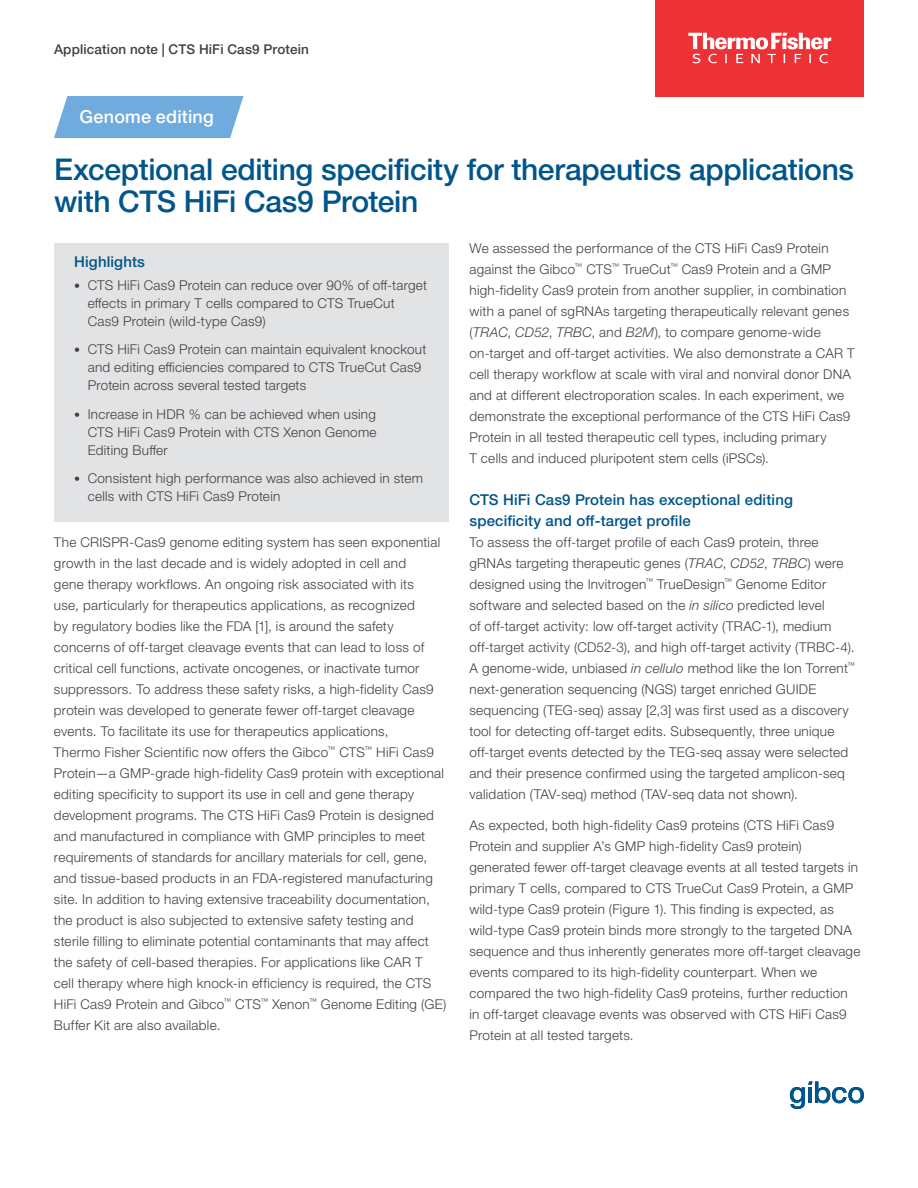
<style>
.page{position:relative;width:918px;height:1188px;background:#fff}
.page>*{position:absolute;margin:0;border:0;box-sizing:border-box;transform-origin:0 0}
.t1{font:500 30px/31.5px "Helvetica Neue LTW1 G";letter-spacing:-.01em;color:#00558a}
.t2{font:500 18px "Helvetica Neue LTW1 G";letter-spacing:.01em;color:#fff}
.t3{font:500 15px/21px "Helvetica Neue LTW1 G";letter-spacing:.01em;color:#00558a}
.t4{font:300 13.5px/21px "Helvetica Neue LTW1 G";letter-spacing:.02em;color:#414042}
.t5{font:500 13.5px "Helvetica Neue LTW1 G";letter-spacing:.01em;color:#414042}
.s1{font-size:12px}
.s2{font-style:italic}
</style>
<div class="page">
<svg style="left:54px;top:96px;width:190px;height:42px;background:#7ab1df"></svg>
<div style="left:656px;top:0;width:208px;height:96px;background:#ee3134"></div>
<svg style="left:688px;top:33px;width:143px;height:30px"></svg>
<div style="left:54px;top:243px;width:394px;height:278px;background:#e2e3e4"></div>
<svg style="left:790px;top:1081px;width:74px;height:28px"></svg>
<p class="t5" style="left:54px;top:41px;width:257px">Application note | CTS HiFi Cas9 Protein</p>
<h2 class="t2" style="left:80px;top:106px;width:136px">Genome editing</h2>
<h1 class="t1" style="left:54px;top:154px;width:802px">Exceptional editing specificity for therapeutics applications with CTS HiFi Cas9 Protein</h1>
<p class="t3" style="left:74px;top:251px;width:72px">Highlights</p>
<p class="t4" style="left:88px;top:276px;width:341px;line-height:18px;text-indent:-14px"><span class="s1">•</span> CTS HiFi Cas9 Protein can reduce over 90% of off-target effects in primary T cells compared to CTS TrueCut<br>Cas9 Protein (wild-type Cas9)</p>
<p class="t4" style="left:88px;top:340px;width:340px;line-height:18px;text-indent:-14px"><span class="s1">•</span> CTS HiFi Cas9 Protein can maintain equivalent knockout and editing efficiencies compared to CTS TrueCut Cas9<br>Protein across several tested targets</p>
<p class="t4" style="left:88px;top:405px;width:290px;line-height:18px;text-align:justify;text-indent:-14px"><span class="s1">•</span> Increase in HDR % can be achieved when using CTS HiFi Cas9 Protein with CTS Xenon Genome Editing Buffer</p>
<p class="t4" style="left:88px;top:469px;width:337px;line-height:18px;text-indent:-14px"><span class="s1">•</span> Consistent high performance was also achieved in stem cells with CTS HiFi Cas9 Protein</p>
<p class="t4" style="left:54px;top:531px;width:394px">The CRISPR-Cas9 genome editing system has seen exponential growth in the last decade and is widely adopted in cell and<br>gene therapy workflows. An ongoing risk associated with its<br>use, particularly for therapeutics applications, as recognized<br>by regulatory bodies like the FDA [1], is around the safety concerns of off-target cleavage events that can lead to loss of critical cell functions, activate oncogenes, or inactivate tumor suppressors. To address these safety risks, a high-fidelity Cas9 protein was developed to generate fewer off-target cleavage events. To facilitate its use for therapeutics applications,<br>Thermo Fisher Scientific now offers the Gibco<sup>™</sup> CTS<sup>™</sup> HiFi Cas9<br>Protein—a GMP-grade high-fidelity Cas9 protein with exceptional editing specificity to support its use in cell and gene therapy development programs. The CTS HiFi Cas9 Protein is designed and manufactured in compliance with GMP principles to meet requirements of standards for ancillary materials for cell, gene, and tissue-based products in an FDA-registered manufacturing site. In addition to having extensive traceability documentation, the product is also subjected to extensive safety testing and sterile filling to eliminate potential contaminants that may affect the safety of cell-based therapies. For applications like CAR T<br>cell therapy where high knock-in efficiency is required, the CTS HiFi Cas9 Protein and Gibco<sup>™</sup> CTS<sup>™</sup> Xenon<sup>™</sup> Genome Editing (GE)<br>Buffer Kit are also available.</p>
<p class="t4" style="left:469px;top:237px;width:387px">We assessed the performance of the CTS HiFi Cas9 Protein against the Gibco<sup>™</sup> CTS<sup>™</sup> TrueCut<sup>™</sup> Cas9 Protein and a GMP high-fidelity Cas9 protein from another supplier, in combination with a panel of sgRNAs targeting therapeutically relevant genes (<span class="s2">TRAC</span>, <span class="s2">CD52</span>, <span class="s2">TRBC</span>, and <span class="s2">B2M</span>), to compare genome-wide on-target and off-target activities. We also demonstrate a CAR T cell therapy workflow at scale with viral and nonviral donor DNA and at different electroporation scales. In each experiment, we demonstrate the exceptional performance of the CTS HiFi Cas9<br>Protein in all tested therapeutic cell types, including primary<br>T cells and induced pluripotent stem cells (iPSCs).</p>
<p class="t3" style="left:470px;top:489px;width:325px">CTS HiFi Cas9 Protein has exceptional editing specificity and off-target profile</p>
<p class="t4" style="left:469px;top:531px;width:387px">To assess the off-target profile of each Cas9 protein, three gRNAs targeting therapeutic genes (<span class="s2">TRAC</span>, <span class="s2">CD52</span>, <span class="s2">TRBC</span>) were designed using the Invitrogen<sup>™</sup> TrueDesign<sup>™</sup> Genome Editor software and selected based on the <span class="s2">in silico</span> predicted level<br>of off-target activity: low off-target activity (TRAC-1), medium off-target activity (CD52-3), and high off-target activity (TRBC-4).<br>A genome-wide, unbiased <span class="s2">in cellulo</span> method like the Ion Torrent<sup>™ </sup>next-generation sequencing (NGS) target enriched GUIDE sequencing (TEG-seq) assay [2,3] was first used as a discovery tool for detecting off-target edits. Subsequently, three unique off-target events detected by the TEG-seq assay were selected and their presence confirmed using the targeted amplicon-seq validation (TAV-seq) method (TAV-seq data not shown).</p>
<p class="t4" style="left:469px;top:815px;width:392px">As expected, both high-fidelity Cas9 proteins (CTS HiFi Cas9<br>Protein and supplier A’s GMP high-fidelity Cas9 protein) generated fewer off-target cleavage events at all tested targets in primary T cells, compared to CTS TrueCut Cas9 Protein, a GMP wild-type Cas9 protein (Figure 1). This finding is expected, as wild-type Cas9 protein binds more strongly to the targeted DNA sequence and thus inherently generates more off-target cleavage events compared to its high-fidelity counterpart. When we compared the two high-fidelity Cas9 proteins, further reduction in off-target cleavage events was observed with CTS HiFi Cas9<br>Protein at all tested targets.</p>
</div>
